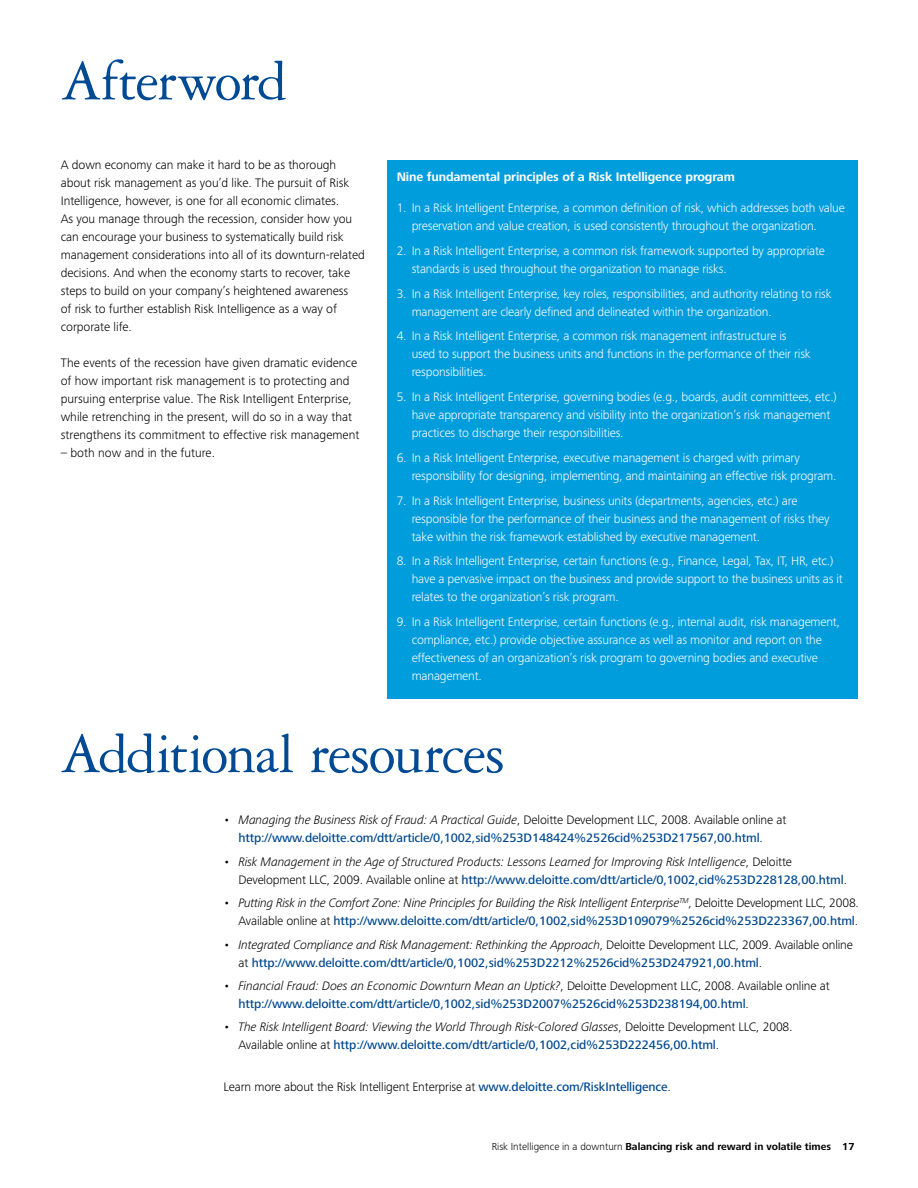
<style>
.page{position:relative;width:918px;height:1188px;background:#fff}
.page>*{position:absolute;margin:0;border:0;box-sizing:border-box;transform-origin:0 0}
.t1{font:60px "Garamond 3 LT Std";letter-spacing:-.03em;color:#004a94}
.t2{font:300 12.75px/18px "Frutiger Next Pro";letter-spacing:-.015em;color:#fff}
.t3{font:300 12.75px/18px "Frutiger Next Pro";letter-spacing:-.005em;color:#000}
.t4{font:500 12.75px/18px "Frutiger Next Pro";letter-spacing:-.01em;color:#004990}
.t5{font:italic 300 12.75px/18px "Frutiger Next Pro";letter-spacing:-.01em;color:#000}
.t6{font:700 12.75px "Frutiger Next Pro";letter-spacing:-.01em;color:#fff}
.t7{font:700 10.5px "Frutiger Next Pro";color:#000}
.s1{font-weight:300;color:#000}
.s2{font-weight:300;font-style:italic;color:#000}
.s3{font-style:normal}
.s4{font-weight:500;font-style:normal;color:#004990}
.s5{font-weight:500;color:#004990}
.s6{font-weight:300}
</style>
<div class="page">
<div style="left:387px;top:160px;width:470px;height:539px;background:#009ddc"></div>
<h1 class="t1" style="left:61px;top:49px;width:228px">Afterword</h1>
<p class="t3" style="left:61px;top:156px;width:306px">A down economy can make it hard to be as thorough about risk management as you’d like. The pursuit of Risk Intelligence, however, is one for all economic climates.<br>As you manage through the recession, consider how you can encourage your business to systematically build risk management considerations into all of its downturn-related decisions. And when the economy starts to recover, take steps to build on your company’s heightened awareness<br>of risk to further establish Risk Intelligence as a way of corporate life.</p>
<p class="t3" style="left:61px;top:354px;width:300px">The events of the recession have given dramatic evidence of how important risk management is to protecting and pursuing enterprise value. The Risk Intelligent Enterprise, while retrenching in the present, will do so in a way that strengthens its commitment to effective risk management</p>
<p class="t3" style="left:61px;top:444px;width:156px">– both now and in the future.</p>
<p class="t6" style="left:397px;top:169px;width:340px">Nine fundamental principles of a Risk Intelligence program</p>
<p class="t2" style="left:412px;top:199px;width:435px;text-indent:-15px">1. In a Risk Intelligent Enterprise, a common definition of risk, which addresses both value preservation and value creation, is used consistently throughout the organization.</p>
<p class="t2" style="left:412px;top:242px;width:415px;text-indent:-15px">2. In a Risk Intelligent Enterprise, a common risk framework supported by appropriate standards is used throughout the organization to manage risks.</p>
<p class="t2" style="left:412px;top:284px;width:421px;text-indent:-15px">3. In a Risk Intelligent Enterprise, key roles, responsibilities, and authority relating to risk management are clearly defined and delineated within the organization.</p>
<p class="t2" style="left:412px;top:327px;width:401px;text-indent:-15px">4. In a Risk Intelligent Enterprise, a common risk management infrastructure is used to support the business units and functions in the performance of their risk responsibilities.</p>
<p class="t2" style="left:412px;top:388px;width:427px;text-indent:-15px">5. In a Risk Intelligent Enterprise, governing bodies (e.g., boards, audit committees, etc.) have appropriate transparency and visibility into the organization’s risk management practices to discharge their responsibilities.</p>
<p class="t2" style="left:412px;top:449px;width:426px;text-indent:-15px">6. In a Risk Intelligent Enterprise, executive management is charged with primary responsibility for designing, implementing, and maintaining an effective risk program.</p>
<p class="t2" style="left:412px;top:491px;width:419px;text-indent:-15px">7. In a Risk Intelligent Enterprise, business units (departments, agencies, etc.) are responsible for the performance of their business and the management of risks they take within the risk framework established by executive management.</p>
<p class="t2" style="left:412px;top:552px;width:433px;text-indent:-15px">8. In a Risk Intelligent Enterprise, certain functions (e.g., Finance, Legal, Tax, IT, HR, etc.) have a pervasive impact on the business and provide support to the business units as it relates to the organization’s risk program.</p>
<p class="t2" style="left:412px;top:613px;width:430px;text-indent:-15px">9. In a Risk Intelligent Enterprise, certain functions (e.g., internal audit, risk management, compliance, etc.) provide objective assurance as well as monitor and report on the effectiveness of an organization’s risk program to governing bodies and executive management.</p>
<h1 class="t1" style="left:61px;top:722px;width:446px">Additional resources</h1>
<p class="t4" style="left:238px;top:811px;width:550px;text-indent:-15px"><span class="s1">•</span> <span class="s2">Managing the Business Risk of Fraud: A Practical Guide</span><span class="s1">, Deloitte Development LLC, 2008. Available online at </span>http://www.deloitte.com/dtt/article/0,1002,sid%253D148424%2526cid%253D217567,00.html<span class="s1">.</span></p>
<p class="t5" style="left:238px;top:853px;width:610px;text-indent:-15px"><span class="s3">•</span> Risk Management in the Age of Structured Products: Lessons Learned for Improving Risk Intelligence<span class="s3">, Deloitte<br>Development LLC, 2009. Available online at</span> <span class="s4">http://www.deloitte.com/dtt/article/0,1002,cid%253D228128,00.html</span><span class="s3">.</span></p>
<p class="t4" style="left:223px;top:894px;width:637px;text-align:right"><span class="s1">•</span> <span class="s2">Putting Risk in the Comfort Zone: Nine Principles for Building the Risk Intelligent Enterprise</span><sup>TM</sup><span class="s1">, Deloitte Development LLC, 2008.<br>Available online at</span> http://www.deloitte.com/dtt/article/0,1002,sid%253D109079%2526cid%253D223367,00.html<span class="s1">.</span></p>
<p class="t4" style="left:238px;top:935px;width:616px;text-indent:-15px"><span class="s1">•</span> <span class="s2">Integrated Compliance and Risk Management: Rethinking the Approach</span><span class="s1">, Deloitte Development LLC, 2009. Available online at</span> http://www.deloitte.com/dtt/article/0,1002,sid%253D2212%2526cid%253D247921,00.html<span class="s1">.</span></p>
<p class="t4" style="left:238px;top:977px;width:593px;text-indent:-15px"><span class="s1">•</span> <span class="s2">Financial Fraud: Does an Economic Downturn Mean an Uptick?</span><span class="s1">, Deloitte Development LLC, 2008. Available online at </span>http://www.deloitte.com/dtt/article/0,1002,sid%253D2007%2526cid%253D238194,00.html<span class="s1">.</span></p>
<p class="t5" style="left:238px;top:1018px;width:556px;text-indent:-15px"><span class="s3">•</span> The Risk Intelligent Board: Viewing the World Through Risk-Colored Glasses<span class="s3">, Deloitte Development LLC, 2008.<br>Available online at</span> <span class="s4">http://www.deloitte.com/dtt/article/0,1002,cid%253D222456,00.html</span><span class="s3">.</span></p>
<p class="t3" style="left:223px;top:1078px;width:449px">Learn more about the Risk Intelligent Enterprise at <span class="s5">www.deloitte.com/RiskIntelligence</span>.</p>
<p class="t7" style="left:492px;top:1140px;width:364px"><span class="s6">Risk Intelligence in a downturn</span> Balancing risk and reward in volatile times 17</p>
</div>
